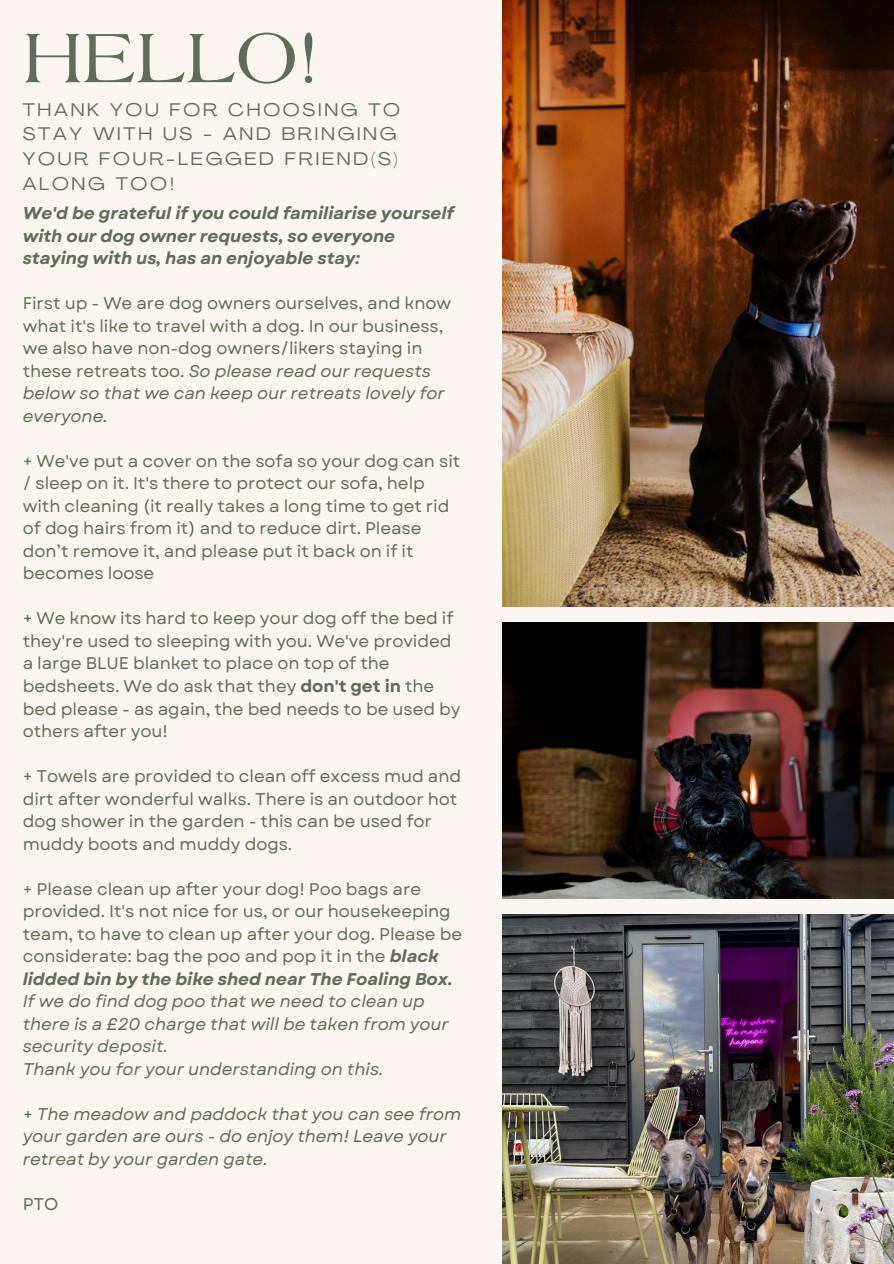
<style>
.page{position:relative;width:894px;height:1264px;background:#fff}
.page>*{position:absolute;margin:0;border:0;box-sizing:border-box;transform-origin:0 0}
.t1{font:75px "Laguna";color:#616d5b}
.t2{font:expanded 18px/24.8px "Agrandir";letter-spacing:.155em;color:#616d5b}
.t3{font:16.95px/22.5px "Garet";letter-spacing:-.005em;color:#616d5b}
.t4{font:italic 16.95px/22.5px "Garet";letter-spacing:-.005em;color:#616d5b}
.t5{font:italic 700 16.95px/22.5px "Garet";letter-spacing:-.005em;color:#616d5b}
.s1{font-style:italic}
.s2{font-weight:700}
.s3{font-weight:700;font-style:italic}
</style>
<div class="page">
<div style="left:0;top:0;width:893px;height:1263px;background:#faf6f1"></div>
<img style="left:502px;top:0;width:391px;height:607px">
<img style="left:502px;top:914px;width:391px;height:349px">
<img style="left:502px;top:622px;width:391px;height:276px">
<p class="t1" style="left:23px;top:28px;width:297px">HELLO!</p>
<p class="t2" style="left:23px;top:99px;width:378px">THANK YOU FOR CHOOSING TO<br>STAY WITH US - AND BRINGING<br>YOUR FOUR-LEGGED FRIEND(S)<br>ALONG TOO!</p>
<h1 class="t5" style="left:23px;top:202px;width:433px">We'd be grateful if you could familiarise yourself with our dog owner requests, so everyone staying with us, has an enjoyable stay:</h1>
<h2 class="t3" style="left:23px;top:292px;width:430px">First up - We are dog owners ourselves, and know what it's like to travel with a dog. In our business, we also have non-dog owners/likers staying in these retreats too. <span class="s1">So please read our requests below so that we can keep our retreats lovely for everyone.</span></h2>
<h3 class="t3" style="left:23px;top:449px;width:439px">+ We've put a cover on the sofa so your dog can sit / sleep on it. It's there to protect our sofa, help with cleaning (it really takes a long time to get rid of dog hairs from it) and to reduce dirt. Please don’t remove it, and please put it back on if it becomes loose</h3>
<p class="t3" style="left:23px;top:607px;width:439px">+ We know its hard to keep your dog off the bed if they're used to sleeping with you. We've provided a large BLUE blanket to place on top of the bedsheets. We do ask that they <span class="s2">don't get in</span> the bed please - as again, the bed needs to be used by others after you!</p>
<p class="t3" style="left:23px;top:765px;width:440px">+ Towels are provided to clean off excess mud and dirt after wonderful walks. There is an outdoor hot dog shower in the garden - this can be used for muddy boots and muddy dogs.</p>
<p class="t3" style="left:23px;top:877px;width:441px">+ Please clean up after your dog! Poo bags are provided. It's not nice for us, or our housekeeping team, to have to clean up after your dog. Please be considerate: bag the poo and pop it in the <span class="s3">black lidded bin by the bike shed near The Foaling Box.<br></span><span class="s1">If we do find dog poo that we need to clean up there is a £20 charge that will be taken from your security deposit.</span></p>
<p class="t4" style="left:23px;top:1057px;width:362px">Thank you for your understanding on this.</p>
<p class="t4" style="left:23px;top:1102px;width:440px">+ The meadow and paddock that you can see from your garden are ours - do enjoy them! Leave your retreat by your garden gate.</p>
<p class="t3" style="left:23px;top:1192px;width:37px">PTO</p>
</div>
